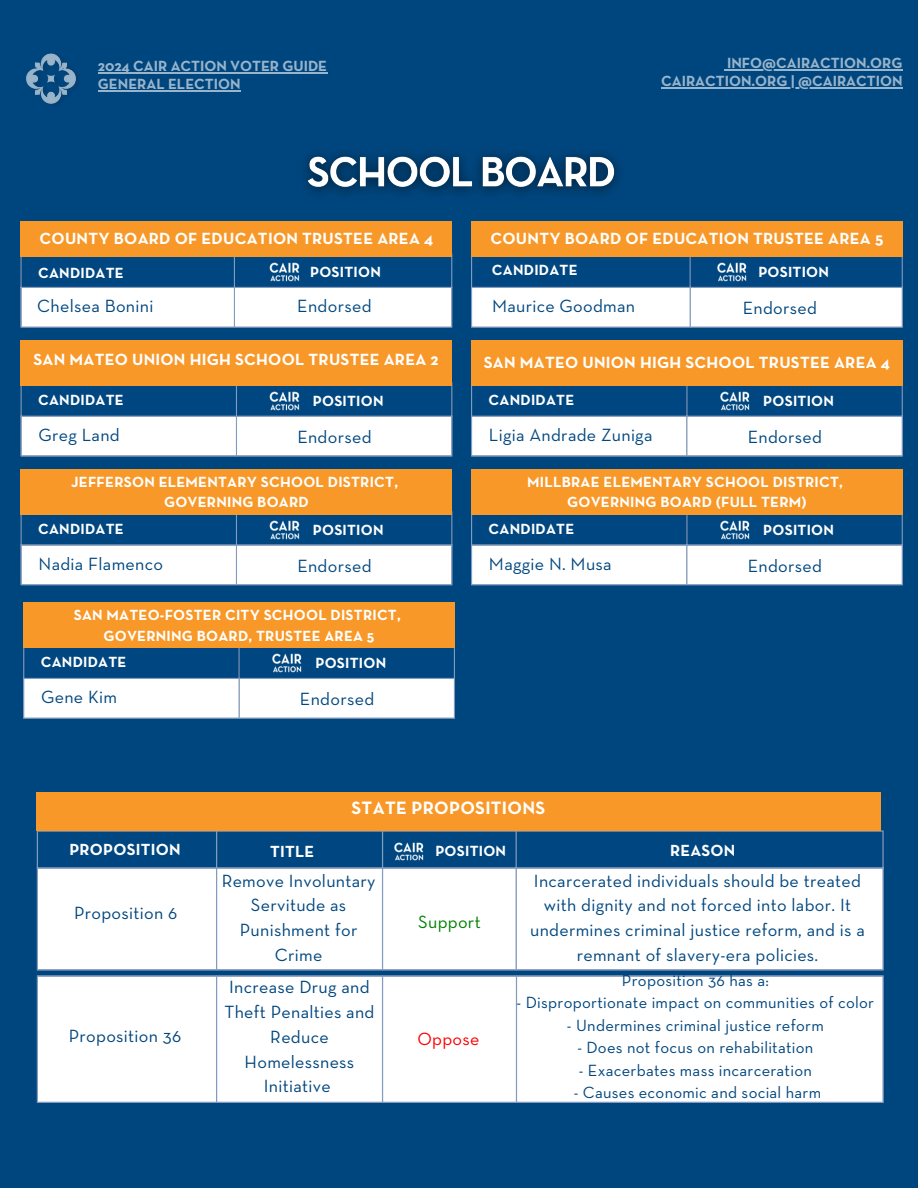
<style>
.page{position:relative;width:918px;height:1188px;background:#00467e}
.page>*{position:absolute;margin:0;border:0;box-sizing:border-box;transform-origin:0 0}
.t1{font:700 18.15px "Neutraface Text";letter-spacing:.015em;color:#fff}
.t2{font:18px/24.8px "Neutraface Text";letter-spacing:.015em;color:#00477f;text-align:center}
.t3{font:18px/24.8px "Neutraface Text";letter-spacing:.015em;color:#00467e;text-align:center}
.t4{font:18px "Neutraface Text";letter-spacing:.015em;color:#008000}
.t5{font:18px "Neutraface Text";letter-spacing:.015em;color:#f00}
.t6{font:16.5px "Neutraface Text";letter-spacing:.015em;color:#00467e}
.t7{font:700 16.5px "Neutraface Text";letter-spacing:.015em;color:#fff}
.t8{font:700 16.35px "Neutraface Text";letter-spacing:.015em;color:#fff}
.t9{font:700 15px/18px "Neutraface Text";letter-spacing:.015em;color:#fff}
</style>
<div class="page">
<img style="left:305px;top:153px;width:314px;height:41px">
<svg style="left:22px;top:257px;width:429px;height:70px"></svg>
<hr style="left:21px;top:254px;width:1px;height:73px;background:#849bc1">
<hr style="left:234px;top:254px;width:1px;height:73px;background:#849bc1">
<hr style="left:451px;top:254px;width:1px;height:73px;background:#849bc1">
<hr style="left:21px;top:287px;width:431px;height:1px;background:#849bc1">
<hr style="left:21px;top:327px;width:431px;height:1px;background:#849bc1">
<svg style="left:22px;top:386px;width:429px;height:69px"></svg>
<hr style="left:21px;top:383px;width:1px;height:72px;background:#849bc1">
<hr style="left:236px;top:383px;width:1px;height:72px;background:#849bc1">
<hr style="left:451px;top:383px;width:1px;height:72px;background:#849bc1">
<hr style="left:21px;top:416px;width:431px;height:1px;background:#849bc1">
<hr style="left:21px;top:455px;width:431px;height:1px;background:#849bc1">
<svg style="left:472px;top:257px;width:430px;height:70px"></svg>
<hr style="left:471px;top:254px;width:1px;height:73px;background:#849bc1">
<hr style="left:690px;top:254px;width:1px;height:73px;background:#849bc1">
<hr style="left:902px;top:254px;width:1px;height:73px;background:#849bc1">
<hr style="left:471px;top:287px;width:432px;height:1px;background:#849bc1">
<hr style="left:471px;top:327px;width:432px;height:1px;background:#849bc1">
<div style="left:21px;top:222px;width:431px;height:35px;background:#f89828"></div>
<div style="left:21px;top:340px;width:431px;height:46px;background:#f89828"></div>
<div style="left:471px;top:222px;width:432px;height:35px;background:#f89828"></div>
<img style="left:269px;top:261px;width:35px;height:22px">
<img style="left:269px;top:390px;width:35px;height:22px">
<img style="left:716px;top:261px;width:35px;height:22px">
<svg style="left:472px;top:386px;width:430px;height:69px"></svg>
<hr style="left:471px;top:383px;width:1px;height:72px;background:#849bc1">
<hr style="left:686px;top:383px;width:1px;height:72px;background:#849bc1">
<hr style="left:902px;top:383px;width:1px;height:72px;background:#849bc1">
<hr style="left:471px;top:416px;width:432px;height:1px;background:#849bc1">
<hr style="left:471px;top:455px;width:432px;height:1px;background:#849bc1">
<div style="left:471px;top:340px;width:432px;height:46px;background:#f89828"></div>
<img style="left:720px;top:390px;width:34px;height:22px">
<svg style="left:22px;top:515px;width:429px;height:69px"></svg>
<hr style="left:21px;top:512px;width:1px;height:72px;background:#849bc1">
<hr style="left:236px;top:512px;width:1px;height:72px;background:#849bc1">
<hr style="left:451px;top:512px;width:1px;height:72px;background:#849bc1">
<hr style="left:21px;top:545px;width:431px;height:1px;background:#849bc1">
<hr style="left:21px;top:584px;width:431px;height:1px;background:#849bc1">
<div style="left:21px;top:469px;width:431px;height:46px;background:#f89828"></div>
<img style="left:269px;top:519px;width:35px;height:22px">
<svg style="left:472px;top:515px;width:430px;height:69px"></svg>
<hr style="left:471px;top:512px;width:1px;height:72px;background:#849bc1">
<hr style="left:686px;top:512px;width:1px;height:72px;background:#849bc1">
<hr style="left:902px;top:512px;width:1px;height:72px;background:#849bc1">
<hr style="left:471px;top:545px;width:432px;height:1px;background:#849bc1">
<hr style="left:471px;top:584px;width:432px;height:1px;background:#849bc1">
<div style="left:471px;top:469px;width:432px;height:46px;background:#f89828"></div>
<img style="left:720px;top:519px;width:34px;height:22px">
<svg style="left:24px;top:648px;width:430px;height:70px"></svg>
<hr style="left:23px;top:645px;width:1px;height:73px;background:#849bc1">
<hr style="left:239px;top:645px;width:1px;height:73px;background:#849bc1">
<hr style="left:454px;top:645px;width:1px;height:73px;background:#849bc1">
<hr style="left:23px;top:678px;width:432px;height:1px;background:#849bc1">
<hr style="left:23px;top:718px;width:432px;height:1px;background:#849bc1">
<div style="left:23px;top:602px;width:432px;height:46px;background:#f89828"></div>
<img style="left:272px;top:652px;width:35px;height:22px">
<div style="left:38px;top:869px;width:844px;height:100px;background:#fff"></div>
<hr style="left:37px;top:832px;width:1px;height:137px;background:#849bc1">
<hr style="left:216px;top:832px;width:1px;height:137px;background:#849bc1">
<hr style="left:382px;top:832px;width:1px;height:137px;background:#849bc1">
<hr style="left:516px;top:832px;width:1px;height:137px;background:#849bc1">
<hr style="left:882px;top:832px;width:2px;height:137px;background:#849bc1">
<hr style="left:37px;top:830px;width:847px;height:2px;background:#849bc1">
<hr style="left:37px;top:867px;width:847px;height:2px;background:#849bc1">
<hr style="left:37px;top:969px;width:847px;height:1px;background:#849bc1">
<div style="left:38px;top:977px;width:844px;height:125px;background:#fff"></div>
<hr style="left:37px;top:977px;width:1px;height:125px;background:#849bc1">
<hr style="left:216px;top:977px;width:1px;height:125px;background:#849bc1">
<hr style="left:382px;top:977px;width:1px;height:125px;background:#849bc1">
<hr style="left:516px;top:977px;width:1px;height:125px;background:#849bc1">
<hr style="left:882px;top:977px;width:2px;height:125px;background:#849bc1">
<hr style="left:37px;top:975px;width:847px;height:2px;background:#849bc1">
<hr style="left:37px;top:1102px;width:847px;height:1px;background:#849bc1">
<img style="left:26px;top:53px;width:52px;height:51px">
<hr style="left:98px;top:72px;width:229px;height:1px;background:#fff">
<hr style="left:98px;top:90px;width:143px;height:1px;background:#fff">
<hr style="left:727px;top:69px;width:176px;height:1px;background:#fff">
<hr style="left:661px;top:87px;width:242px;height:1px;background:#fff">
<div style="left:37px;top:792px;width:844px;height:38px;background:#f89828"></div>
<img style="left:394px;top:842px;width:30px;height:19px">
<p class="t9" style="left:98px;top:58px;width:231px">2024 CAIR ACTION VOTER GUIDE<br>GENERAL ELECTION</p>
<p class="t9" style="left:661px;top:55px;width:243px;text-align:right">INFO@CAIRACTION.ORG<br>CAIRACTION.ORG | @CAIRACTION</p>
<p class="t7" style="left:40px;top:231px;width:395px">COUNTY BOARD OF EDUCATION TRUSTEE AREA 4</p>
<p class="t9" style="left:38px;top:264px;width:87px">CANDIDATE</p>
<p class="t2" style="left:37px;top:295px;width:118px">Chelsea Bonini</p>
<p class="t9" style="left:310px;top:264px;width:72px">POSITION</p>
<h3 class="t2" style="left:297px;top:295px;width:76px">Endorsed</h3>
<p class="t7" style="left:33px;top:352px;width:407px">SAN MATEO UNION HIGH SCHOOL TRUSTEE AREA 2</p>
<p class="t9" style="left:38px;top:392px;width:87px">CANDIDATE</p>
<p class="t2" style="left:39px;top:424px;width:83px">Greg Land</p>
<p class="t9" style="left:313px;top:393px;width:72px">POSITION</p>
<h3 class="t2" style="left:297px;top:426px;width:76px">Endorsed</h3>
<p class="t9" style="left:71px;top:474px;width:328px">JEFFERSON ELEMENTARY SCHOOL DISTRICT,</p>
<h3 class="t9" style="left:164px;top:494px;width:146px">GOVERNING BOARD</h3>
<h2 class="t9" style="left:38px;top:521px;width:87px">CANDIDATE</h2>
<p class="t2" style="left:39px;top:552px;width:126px">Nadia Flamenco</p>
<h3 class="t9" style="left:313px;top:522px;width:72px">POSITION</h3>
<p class="t2" style="left:297px;top:554px;width:76px">Endorsed</p>
<p class="t9" style="left:74px;top:607px;width:329px">SAN MATEO-FOSTER CITY SCHOOL DISTRICT,</p>
<h3 class="t9" style="left:104px;top:627px;width:273px">GOVERNING BOARD, TRUSTEE AREA 5</h3>
<p class="t9" style="left:41px;top:654px;width:87px">CANDIDATE</p>
<p class="t2" style="left:41px;top:686px;width:78px">Gene Kim</p>
<h3 class="t9" style="left:315px;top:655px;width:72px">POSITION</h3>
<p class="t2" style="left:300px;top:688px;width:76px">Endorsed</p>
<p class="t7" style="left:490px;top:231px;width:394px">COUNTY BOARD OF EDUCATION TRUSTEE AREA 5</p>
<p class="t9" style="left:492px;top:262px;width:87px">CANDIDATE</p>
<h2 class="t2" style="left:492px;top:295px;width:145px">Maurice Goodman</h2>
<p class="t9" style="left:758px;top:264px;width:72px">POSITION</p>
<h2 class="t2" style="left:743px;top:297px;width:76px">Endorsed</h2>
<h3 class="t7" style="left:484px;top:355px;width:408px">SAN MATEO UNION HIGH SCHOOL TRUSTEE AREA 4</h3>
<p class="t9" style="left:489px;top:392px;width:87px">CANDIDATE</p>
<h3 class="t2" style="left:489px;top:424px;width:165px">Ligia Andrade Zuniga</h3>
<p class="t9" style="left:763px;top:393px;width:72px">POSITION</p>
<p class="t2" style="left:748px;top:426px;width:76px">Endorsed</p>
<p class="t9" style="left:527px;top:474px;width:317px">MILLBRAE ELEMENTARY SCHOOL DISTRICT,</p>
<h3 class="t9" style="left:567px;top:494px;width:241px">GOVERNING BOARD (FULL TERM)</h3>
<p class="t9" style="left:489px;top:521px;width:87px">CANDIDATE</p>
<p class="t2" style="left:489px;top:552px;width:124px">Maggie N. Musa</p>
<h3 class="t9" style="left:763px;top:522px;width:72px">POSITION</h3>
<p class="t2" style="left:748px;top:554px;width:76px">Endorsed</p>
<h3 class="t1" style="left:352px;top:800px;width:195px">STATE PROPOSITIONS</h3>
<p class="t8" style="left:69px;top:843px;width:113px">PROPOSITION</p>
<p class="t8" style="left:270px;top:844px;width:46px">TITLE</p>
<h3 class="t2" style="left:222px;top:869px;width:155px">Remove Involuntary<br>Servitude as<br>Punishment for<br>Crime</h3>
<p class="t3" style="left:224px;top:976px;width:152px">Increase Drug and<br>Theft Penalties and<br>Reduce<br>Homelessness<br>Initiative</p>
<h3 class="t3" style="left:74px;top:901px;width:105px">Proposition 6</h3>
<p class="t3" style="left:69px;top:1024px;width:114px">Proposition 36</p>
<p class="t9" style="left:435px;top:843px;width:72px">POSITION</p>
<h2 class="t4" style="left:418px;top:914px;width:64px">Support</h2>
<p class="t5" style="left:417px;top:1031px;width:64px">Oppose</p>
<p class="t8" style="left:670px;top:843px;width:67px">REASON</p>
<p class="t2" style="left:530px;top:869px;width:336px">Incarcerated individuals should be treated with dignity and not forced into labor. It undermines criminal justice reform, and is a remnant of slavery-era policies.</p>
<p class="t6" style="left:622px;top:973px;width:148px">Proposition 36 has a:</p>
<h3 class="t6" style="left:517px;top:995px;width:359px">- Disproportionate impact on communities of color</h3>
<h3 class="t6" style="left:567px;top:1018px;width:258px">- Undermines criminal justice reform</h3>
<h3 class="t6" style="left:577px;top:1040px;width:238px">- Does not focus on rehabilitation</h3>
<h3 class="t6" style="left:579px;top:1063px;width:235px">- Exacerbates mass incarceration</h3>
<h3 class="t6" style="left:574px;top:1085px;width:249px">- Causes economic and social harm</h3>
</div>
